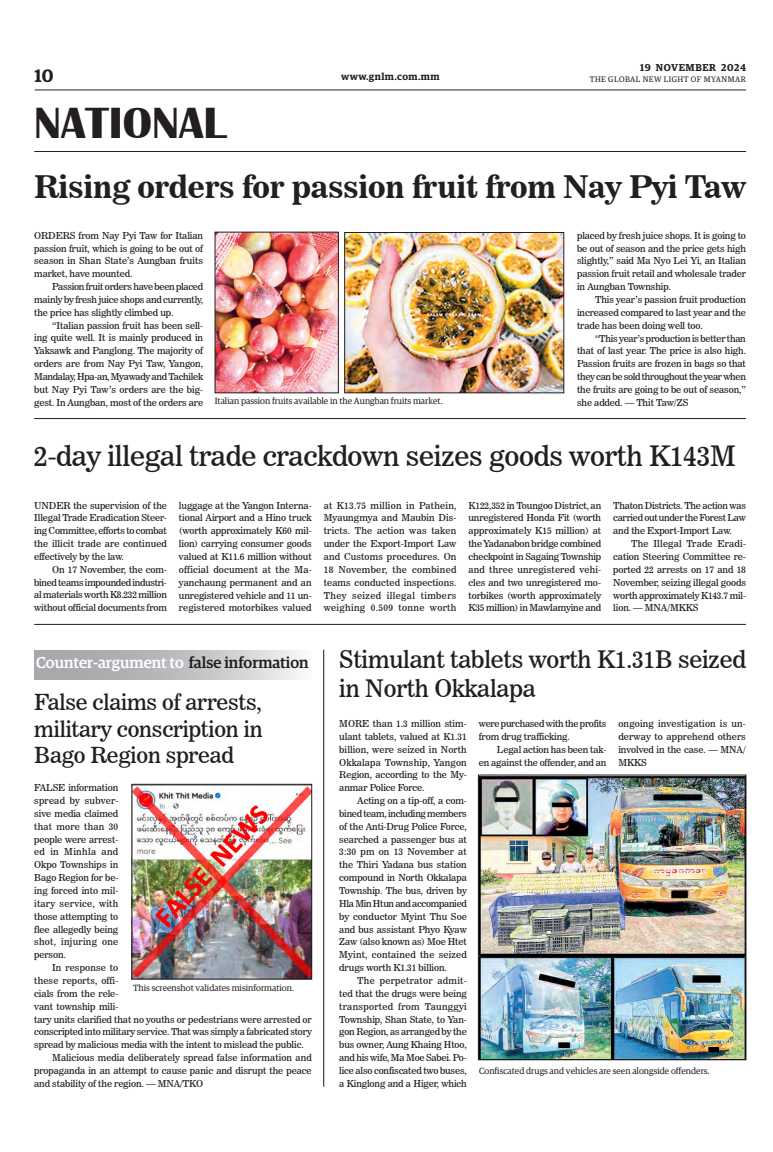
<style>
.page{position:relative;width:773px;height:1152px;background:#fff}
.page>*{position:absolute;margin:0;border:0;box-sizing:border-box;transform-origin:0 0}
.t1{font:700 45px "Britannic";color:#231f20}
._3_Clm_Head_copy{font:31px "News 706 BT Bold C";letter-spacing:-.01em;color:#231f20}
._2_Clm_Head{font:28px "News 706 BT Roman C";letter-spacing:-.01em;color:#231f20}
._2_Clm_Head-2{font:24px/28.8px "News 706 BT Roman C";letter-spacing:-.01em;color:#231f20}
._2_Clm_Head-3{font:22px/26.4px "News 706 BT Roman C";letter-spacing:-.01em;color:#231f20;text-align:justify}
.t2{font:600 18px "Guardian Egyp";color:#231f20}
.t3{font:500 15.8px "Guardian Egyp";color:#fff}
.t4{font:600 10px "Guardian Egyp";letter-spacing:.05em;color:#231f20}
._2nd_Body{font:9.5px/12.9px "News 706 BT Roman C";letter-spacing:-.01em;color:#231f20;text-align:justify}
.Normal_Para{font:9.5px/12.9px "News 706 BT Roman C";letter-spacing:-.005em;color:#231f20;text-align:justify}
._2nd_Body-2{font:9.5px/12.9px "News 706 BT Roman C";letter-spacing:-.03em;color:#231f20}
.t5{font:9px "Guardian Egyp";color:#231f20}
.t6{font:8px "Guardian Egyp";letter-spacing:.06em;color:#231f20}
.s1{color:#231f20}
</style>
<div class="page">
<hr style="left:35px;top:89px;width:711px;height:1px;background:#231f20">
<hr style="left:34px;top:151px;width:712px;height:1px;background:#231f20">
<img style="left:217px;top:234px;width:119px;height:157px">
<img style="left:346px;top:234px;width:216px;height:157px">
<div style="left:344px;top:232px;width:220px;height:161px;border:1px solid #231f20"></div>
<hr style="left:34px;top:418px;width:712px;height:1px;background:#231f20">
<hr style="left:34px;top:624px;width:712px;height:1px;background:#231f20">
<img style="left:134px;top:786px;width:176px;height:191px">
<div style="left:132px;top:784px;width:180px;height:195px;border:1px solid #231f20"></div>
<div style="left:34px;top:650px;width:278px;height:30px;background:linear-gradient(to right,#989a9e,#eceded)"></div>
<hr style="left:323px;top:650px;width:1px;height:437px;background:#161719">
<img style="left:480px;top:777px;width:264px;height:281px">
<div style="left:478px;top:775px;width:268px;height:285px;border:1px solid #231f20"></div>
<h3 class="t2" style="left:35px;top:63px;width:21px">10</h3>
<h1 class="t1" style="left:34px;top:98px;width:193px">NATIONAL</h1>
<p class="t4" style="left:640px;top:60px;width:107px">19 NOVEMBER 2024</p>
<p class="t4" style="left:341px;top:69px;width:100px">www.gnlm.com.mm</p>
<p class="t6" style="left:589px;top:74px;width:158px">THE GLOBAL NEW LIGHT OF MYANMAR</p>
<p class="_3_Clm_Head_copy" style="left:34px;top:168px;width:713px">Rising orders for passion fruit from Nay Pyi Taw</p>
<p class="Normal_Para" style="left:34px;top:229px;width:170px">ORDERS from Nay Pyi Taw for Italian passion fruit, which is going to be out of season in Shan State’s Aungban fruits market, have mounted.</p>
<p class="_2nd_Body" style="left:34px;top:280px;width:170px;text-indent:18px">Passion fruit orders have been placed mainly by fresh juice shops and currently, the price has slightly climbed up.</p>
<p class="_2nd_Body" style="left:34px;top:319px;width:170px;text-indent:18px">“Italian passion fruit has been sell&shy;ing quite well. It is mainly produced in Yaksawk and Panglong. The majority of orders are from Nay Pyi Taw, Yangon, Mandalay, Hpa-an, Myawady and Tachilek but Nay Pyi Taw’s orders are the big&shy;gest. In Aungban, most of the orders are</p>
<p class="t5" style="left:215px;top:395px;width:229px">Italian passion fruits available in the Aungban fruits market.</p>
<p class="_2nd_Body" style="left:577px;top:229px;width:170px">placed by fresh juice shops. It is going to be out of season and the price gets high slightly,” said Ma Nyo Lei Yi, an Italian passion fruit retail and wholesale trader in Aungban Township.</p>
<p class="_2nd_Body" style="left:577px;top:293px;width:170px;text-indent:18px">This year’s passion fruit production increased compared to last year and the trade has been doing well too.</p>
<p class="_2nd_Body" style="left:577px;top:332px;width:170px;text-indent:18px">“This year’s production is better than that of last year. The price is also high.<br>Passion fruits are frozen in bags so that they can be sold throughout the year when the fruits are going to be out of season,” she added. — Thit Taw/ZS</p>
<p class="_2_Clm_Head" style="left:34px;top:439px;width:703px">2-day illegal trade crackdown seizes goods worth K143M</p>
<p class="Normal_Para" style="left:34px;top:499px;width:134px">UNDER the supervision of the Illegal Trade Eradication Steer&shy;ing Committee, efforts to combat the illicit trade are continued effectively by the law.</p>
<p class="_2nd_Body" style="left:34px;top:563px;width:134px;text-indent:18px">On 17 November, the com&shy;bined teams impounded industri&shy;al materials worth K8.232 million without official documents from</p>
<p class="_2nd_Body" style="left:179px;top:499px;width:134px">luggage at the Yangon Interna&shy;tional Airport and a Hino truck (worth approximately K60 mil&shy;lion) carrying consumer goods valued at K11.6 million without official document at the Ma&shy;yanchaung permanent and an unregistered vehicle and 11 un&shy;registered motorbikes valued</p>
<p class="_2nd_Body" style="left:324px;top:499px;width:134px">at K13.75 million in Pathein, Myaungmya and Maubin Dis&shy;tricts. The action was taken under the Export-Import Law and Customs procedures. On 18 November, the combined teams conducted inspections.<br>They seized illegal timbers weighing 0.509 tonne worth</p>
<p class="_2nd_Body" style="left:468px;top:499px;width:134px">K122,352 in Toungoo District, an unregistered Honda Fit (worth approximately K15 million) at the Yadanabon bridge combined checkpoint in Sagaing Township and three unregistered vehi&shy;cles and two unregistered mo&shy;torbikes (worth approximately K35 million) in Mawlamyine and</p>
<p class="_2nd_Body" style="left:613px;top:499px;width:134px">Thaton Districts. The action was carried out under the Forest Law and the Export-Import Law.</p>
<p class="_2nd_Body" style="left:613px;top:537px;width:134px;text-indent:18px">The Illegal Trade Eradi&shy;cation Steering Committee re&shy;ported 22 arrests on 17 and 18<br>November, seizing illegal goods worth approximately K143.7 mil&shy;lion. — MNA/MKKS</p>
<p class="t3" style="left:36px;top:651px;width:274px">Counter-argument to <span class="s1">false information</span></p>
<p class="_2_Clm_Head-3" style="left:34px;top:689px;width:230px">False claims of arrests, military conscription in Bago Region spread</p>
<p class="Normal_Para" style="left:34px;top:781px;width:86px">FALSE information spread by subver&shy;sive media claimed that more than 30 people were arrest&shy;ed in Minhla and Okpo Townships in Bago Region for be&shy;ing forced into mil&shy;itary service, with those attempting to flee allegedly being shot, injuring one person.</p>
<p class="_2nd_Body" style="left:34px;top:961px;width:279px;text-align:left;text-indent:18px">In response to<br>these reports, offi-<br>cials from the rele-<br>vant township mili-<br>tary units clarified that no youths or pedestrians were arrested or conscripted into military service. That was simply a fabricated story spread by malicious media with the intent to mislead the public.</p>
<p class="_2nd_Body" style="left:34px;top:1051px;width:279px;text-indent:18px">Malicious media deliberately spread false information and propaganda in an attempt to cause panic and disrupt the peace and stability of the region. — MNA/TKO</p>
<p class="t5" style="left:133px;top:982px;width:162px">This screenshot validates misinformation.</p>
<p class="_2_Clm_Head-2" style="left:339px;top:645px;width:408px">Stimulant tablets worth K1.31B seized in North Okkalapa</p>
<p class="Normal_Para" style="left:339px;top:717px;width:129px">MORE than 1.3 million stim&shy;ulant tablets, valued at K1.31 billion, were seized in North Okkalapa Township, Yangon Region, according to the My&shy;anmar Police Force.</p>
<p class="_2nd_Body" style="left:339px;top:794px;width:129px;text-indent:18px">Acting on a tip-off, a com&shy;bined team, including members of the Anti-Drug Police Force, searched a passenger bus at 3:30 pm on 13 November at the Thiri Yadana bus station compound in North Okkalapa Township. The bus, driven by Hla Min Htun and accompanied by conductor Myint Thu Soe and bus assistant Phyo Kyaw Zaw (also known as) Moe Htet Myint, contained the seized drugs worth K1.31 billion.</p>
<p class="_2nd_Body" style="left:339px;top:974px;width:129px;text-indent:18px">The perpetrator admit&shy;ted that the drugs were being transported from Taunggyi Township, Shan State, to Yan&shy;gon Region, as arranged by the bus owner, Aung Khaing Htoo, and his wife, Ma Moe Sabei. Po&shy;lice also confiscated two buses, a Kinglong and a Higer, which</p>
<p class="_2nd_Body-2" style="left:479px;top:717px;width:129px">were purchased with the profits from drug trafficking.</p>
<p class="_2nd_Body" style="left:479px;top:743px;width:129px;text-align:right">Legal action has been tak-<br>en against the offender, and an</p>
<p class="_2nd_Body" style="left:618px;top:717px;width:129px">ongoing investigation is un&shy;derway to apprehend others involved in the case. — MNA/ MKKS</p>
<p class="t5" style="left:479px;top:1065px;width:232px">Confiscated drugs and vehicles are seen alongside offenders.</p>
</div>
